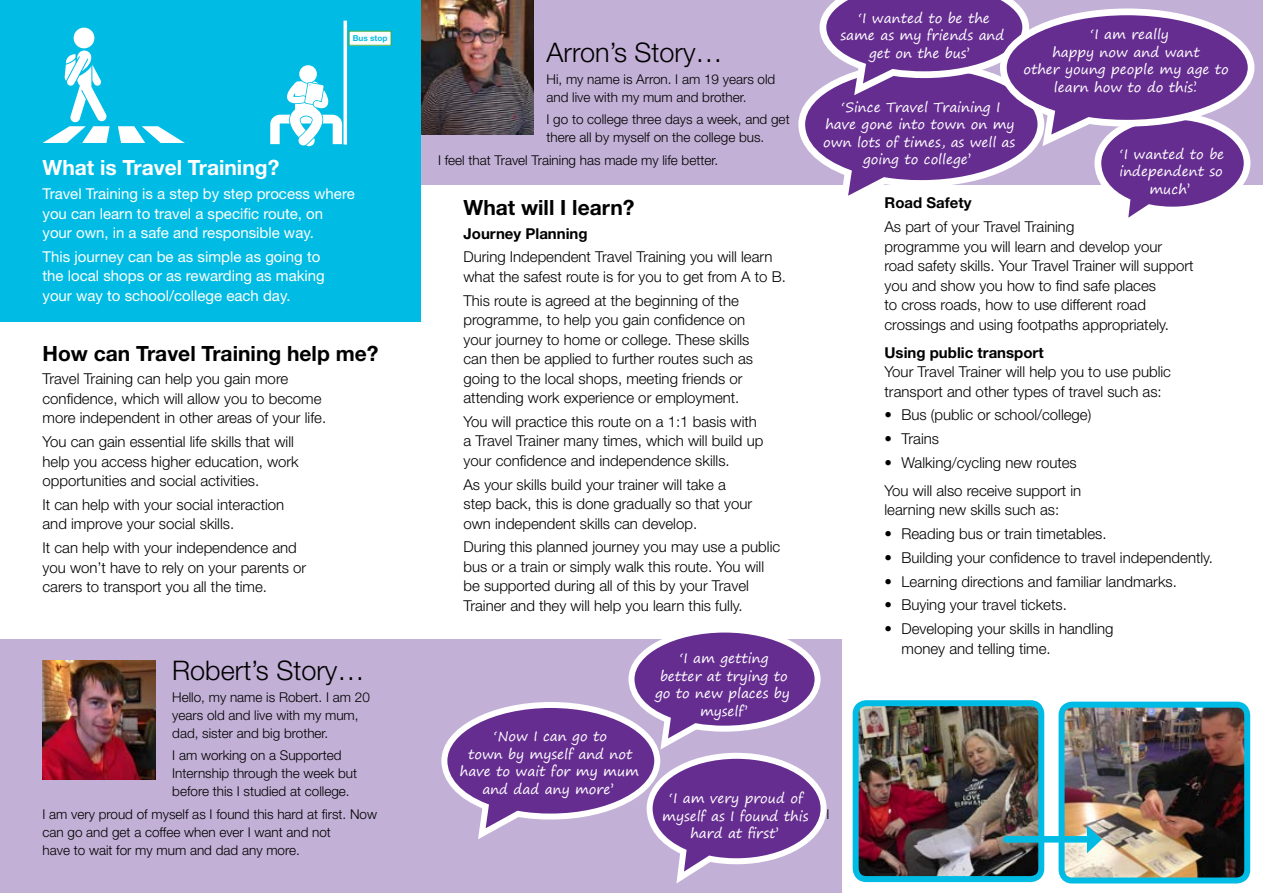
<style>
.page{position:relative;width:1263px;height:893px;background:#fff}
.page>*{position:absolute;margin:0;border:0;box-sizing:border-box;transform-origin:0 0}
.t1{font:300 27px "Helvetica Neue LT Std";color:#000}
.t2{font:700 21px "Helvetica Neue LT Std";color:#000}
.t3{font:700 21px "Helvetica Neue LT Std";color:#fff}
.t4{font:300 15px/19.5px "Helvetica Neue LT Std";color:#000}
.t5{font:15px/19.5px "Helvetica Neue LT Std";color:#fff}
.t6{font:700 15px "Helvetica Neue LT Std";color:#000}
.t7{font:300 13.5px/18px "Helvetica Neue LT Std";color:#000}
.t8{font:13.5px/17.5px "Segoe Print";color:#fff;text-align:center}
.t9{font:700 8.25px "Helvetica Neue LT Std";color:#00bce4}
</style>
<div class="page">
<img style="left:1065px;top:709px;width:178px;height:167px">
<div style="left:1058px;top:702px;width:192px;height:181px;border:6px solid #00bce4;border-radius:11px"></div>
<img style="left:860px;top:707px;width:177px;height:168px">
<div style="left:853px;top:700px;width:191px;height:182px;border:6px solid #00bce4;border-radius:11px"></div>
<div style="left:0;top:0;width:421px;height:321px;background:#00bce4"></div>
<div style="left:0;top:639px;width:842px;height:254px;background:#c2b0d6"></div>
<div style="left:421px;top:0;width:842px;height:185px;background:#c2b0d6"></div>
<img style="left:43px;top:660px;width:112px;height:119px">
<svg style="left:798px;top:0;width:457px;height:218px"></svg>
<svg style="left:441px;top:632px;width:386px;height:252px"></svg>
<img style="left:421px;top:0;width:113px;height:135px">
<div style="left:1006px;top:836px;width:87px;height:7px;background:#00bce4"></div>
<svg style="left:1087px;top:825px;width:15px;height:28px"></svg>
<svg style="left:118px;top:126px;width:67px;height:17px"></svg>
<div style="left:74px;top:28px;width:20px;height:20px;background:#fff;border-radius:50%"></div>
<svg style="left:43px;top:51px;width:67px;height:92px"></svg>
<svg style="left:270px;top:65px;width:72px;height:81px"></svg>
<svg style="left:343px;top:21px;width:4px;height:124px"></svg>
<div style="left:349px;top:31px;width:42px;height:14px;background:#fff"></div>
<div style="left:349px;top:31px;width:42px;height:14px;border:1px solid #41ad49"></div>
<p class="t8" style="left:840px;top:9px;width:166px">‘I wanted to be the same as my friends and get on the bus’</p>
<p class="t8" style="left:1023px;top:25px;width:207px">‘I am really<br>happy now and want<br>other young people my age to learn how to do this’.</p>
<p class="t9" style="left:353px;top:33px;width:36px">Bus stop</p>
<h1 class="t1" style="left:546px;top:36px;width:178px">Arron’s Story…</h1>
<p class="t7" style="left:546px;top:70px;width:230px">Hi, my name is Arron. I am 19 years old and live with my mum and brother.</p>
<p class="t7" style="left:546px;top:110px;width:245px">I go to college three days a week, and get there all by myself on the college bus.</p>
<p class="t7" style="left:438px;top:150px;width:282px">I feel that Travel Training has made my life better.</p>
<p class="t8" style="left:823px;top:98px;width:193px">‘Since Travel Training I have gone into town on my own lots of times, as well as going to college’</p>
<p class="t8" style="left:1119px;top:145px;width:106px">‘I wanted to be independent so much’</p>
<h2 class="t3" style="left:43px;top:155px;width:238px">What is Travel Training?</h2>
<p class="t5" style="left:43px;top:184px;width:314px">Travel Training is a step by step process where you can learn to travel a specific route, on your own, in a safe and responsible way.</p>
<p class="t5" style="left:43px;top:246px;width:284px">This journey can be as simple as going to the local shops or as rewarding as making your way to school/college each day.</p>
<p class="t6" style="left:884px;top:194px;width:88px">Road Safety</p>
<p class="t4" style="left:884px;top:217px;width:310px">As part of your Travel Training<br>programme you will learn and develop your road safety skills. Your Travel Trainer will support you and show you how to find safe places<br>to cross roads, how to use different road crossings and using footpaths appropriately.</p>
<p class="t6" style="left:884px;top:343px;width:161px">Using public transport</p>
<p class="t4" style="left:884px;top:362px;width:288px">Your Travel Trainer will help you to use public transport and other types of travel such as:</p>
<p class="t4" style="left:884px;top:405px;width:208px">• Bus (public or school/college)</p>
<p class="t4" style="left:884px;top:429px;width:56px">• Trains</p>
<p class="t4" style="left:884px;top:448px;width:198px;line-height:28px">• Walking/cycling new routes<br>You will also receive support in</p>
<p class="t4" style="left:884px;top:500px;width:176px">learning new skills such as:</p>
<p class="t4" style="left:884px;top:524px;width:224px">• Reading bus or train timetables.</p>
<p class="t4" style="left:884px;top:547px;width:330px">• Building your confidence to travel independently.</p>
<p class="t4" style="left:884px;top:571px;width:294px">• Learning directions and familiar landmarks.</p>
<p class="t4" style="left:884px;top:595px;width:184px">• Buying your travel tickets.</p>
<p class="t4" style="left:901px;top:619px;width:213px;text-indent:-17px">• Developing your skills in handling money and telling time.</p>
<h2 class="t2" style="left:463px;top:194px;width:172px">What will I learn?</h2>
<p class="t6" style="left:463px;top:224px;width:126px">Journey Planning</p>
<p class="t4" style="left:463px;top:247px;width:324px">During Independent Travel Training you will learn what the safest route is for you to get from A to B.</p>
<p class="t4" style="left:463px;top:290px;width:291px">This route is agreed at the beginning of the programme, to help you gain confidence on your journey to home or college. These skills can then be applied to further routes such as going to the local shops, meeting friends or attending work experience or employment.</p>
<p class="t4" style="left:463px;top:411px;width:301px">You will practice this route on a 1:1 basis with a Travel Trainer many times, which will build up your confidence and independence skills.</p>
<p class="t4" style="left:463px;top:474px;width:290px">As your skills build your trainer will take a step back, this is done gradually so that your own independent skills can develop.</p>
<p class="t4" style="left:463px;top:537px;width:318px">During this planned journey you may use a public bus or a train or simply walk this route. You will be supported during all of this by your Travel Trainer and they will help you learn this fully.</p>
<h2 class="t2" style="left:43px;top:340px;width:337px">How can Travel Training help me?</h2>
<p class="t4" style="left:43px;top:369px;width:285px">Travel Training can help you gain more confidence, which will allow you to become more independent in other areas of your life.</p>
<p class="t4" style="left:43px;top:432px;width:258px">You can gain essential life skills that will help you access higher education, work opportunities and social activities.</p>
<p class="t4" style="left:43px;top:494px;width:243px">It can help with your social interaction and improve your social skills.</p>
<p class="t4" style="left:43px;top:538px;width:265px">It can help with your independence and you won’t have to rely on your parents or carers to transport you all the time.</p>
<p class="t8" style="left:655px;top:649px;width:136px">‘I am getting<br>better at trying to go to new places by myself’</p>
<h1 class="t1" style="left:172px;top:654px;width:194px">Robert’s Story…</h1>
<p class="t7" style="left:172px;top:688px;width:199px">Hello, my name is Robert. I am 20 years old and live with my mum, dad, sister and big brother.</p>
<p class="t7" style="left:172px;top:746px;width:186px">I am working on a Supported<br>Internship through the week but before this I studied at college.</p>
<p class="t7" style="left:43px;top:804px;width:336px">I am very proud of myself as I found this hard at first. Now</p>
<p class="t7" style="left:826px;top:804px;width:4px">I</p>
<p class="t7" style="left:43px;top:822px;width:290px">can go and get a coffee when ever I want and not have to wait for my mum and dad any more.</p>
<p class="t8" style="left:460px;top:727px;width:181px">‘Now I can go to<br>town by myself and not have to wait for my mum and dad any more’</p>
<p class="t8" style="left:662px;top:789px;width:148px">‘I am very proud of myself as I found this hard at first’</p>
</div>
